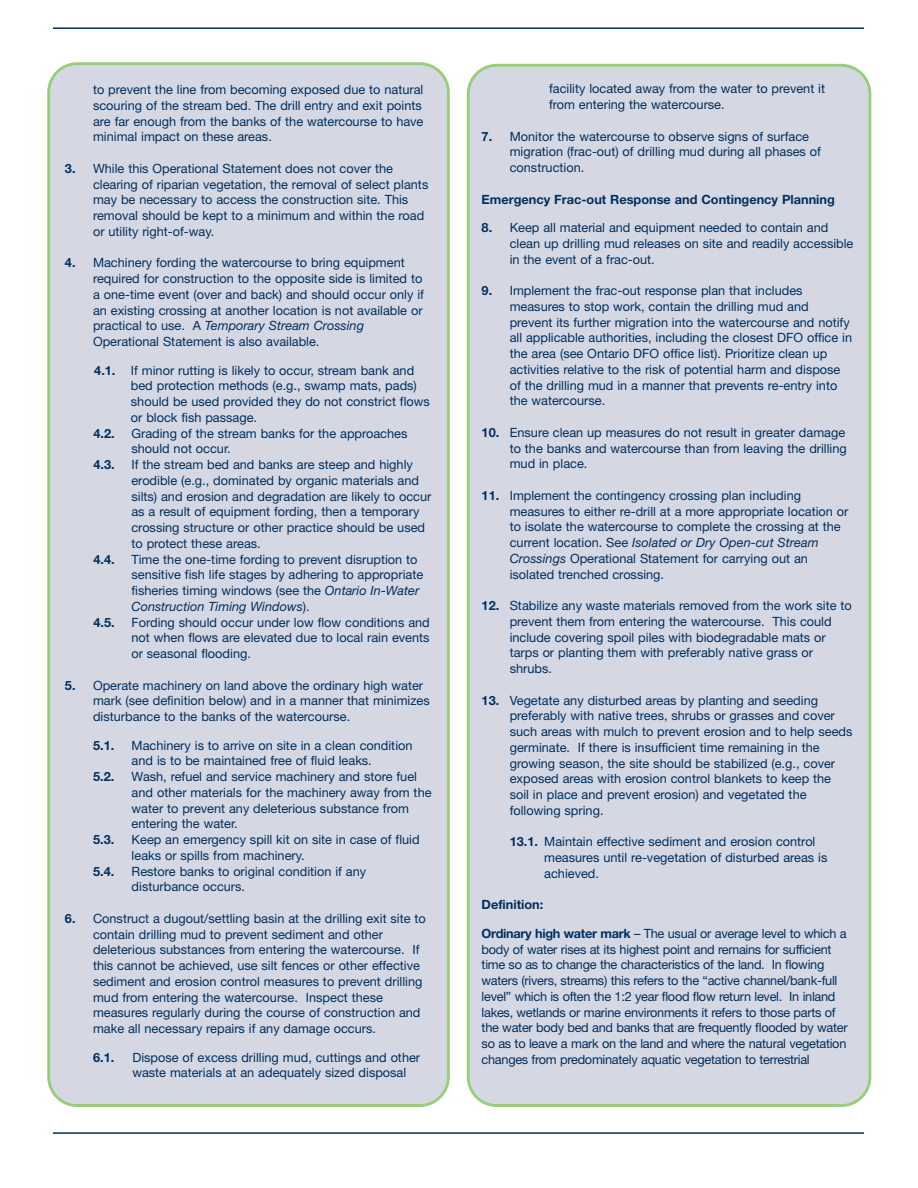
<style>
.page{position:relative;width:918px;height:1188px;background:#fff}
.page>*{position:absolute;margin:0;border:0;box-sizing:border-box;transform-origin:0 0}
.t1{font:12.75px/15.8px "Helvetica Neue";color:#002f5f}
.t2{font:12.75px/15.8px "Helvetica Neue";letter-spacing:-.02em;color:#002f5f}
.t3{font:700 12.75px "Helvetica Neue";color:#002f5f}
.s1{font-weight:700}
.s2{font-style:italic}
</style>
<div class="page">
<div style="left:467px;top:64px;width:404px;height:1043px;background:#d5d8e3"></div>
<hr style="left:53px;top:27px;width:811px;height:2px;background:#002f5f">
<div style="left:47px;top:62px;width:403px;height:1045px;background:#d5d8e3"></div>
<hr style="left:53px;top:1132px;width:811px;height:2px;background:#002f5f">
<p class="t1" style="left:93px;top:83px;width:332px">to prevent the line from becoming exposed due to natural scouring of the stream bed. The drill entry and exit points are far enough from the banks of the watercourse to have minimal impact on these areas.</p>
<p class="t1" style="left:93px;top:162px;width:337px;text-indent:-28px"><span class="s1">3.</span> While this Operational Statement does not cover the clearing of riparian vegetation, the removal of select plants may be necessary to access the construction site. This removal should be kept to a minimum and within the road or utility right-of-way.</p>
<p class="t1" style="left:93px;top:256px;width:332px;text-indent:-28px"><span class="s1">4.</span> Machinery fording the watercourse to bring equipment required for construction to the opposite side is limited to a one-time event (over and back) and should occur only if an existing crossing at another location is not available or practical to use. A <span class="s2">Temporary Stream Crossing </span>Operational Statement is also available.</p>
<p class="t1" style="left:131px;top:363px;width:301px;text-indent:-37px"><span class="s1">4.1.</span> If minor rutting is likely to occur, stream bank and bed protection methods (e.g., swamp mats, pads) should be used provided they do not constrict flows or block fish passage.</p>
<p class="t3" style="left:93px;top:429px;width:23px">4.2.</p>
<p class="t1" style="left:131px;top:426px;width:277px">Grading of the stream banks for the approaches should not occur.</p>
<p class="t3" style="left:93px;top:460px;width:23px">4.3.</p>
<p class="t1" style="left:131px;top:458px;width:301px">If the stream bed and banks are steep and highly erodible (e.g., dominated by organic materials and silts) and erosion and degradation are likely to occur as a result of equipment fording, then a temporary crossing structure or other practice should be used to protect these areas.</p>
<p class="t3" style="left:93px;top:555px;width:23px">4.4.</p>
<p class="t1" style="left:131px;top:552px;width:293px">Time the one-time fording to prevent disruption to sensitive fish life stages by adhering to appropriate fisheries timing windows (see the <span class="s2">Ontario In-Water Construction Timing Windows</span>).</p>
<p class="t3" style="left:93px;top:618px;width:23px">4.5.</p>
<p class="t1" style="left:131px;top:615px;width:300px;text-align:justify">Fording should occur under low flow conditions and not when flows are elevated due to local rain events or seasonal flooding.</p>
<p class="t1" style="left:93px;top:678px;width:338px;text-indent:-28px"><span class="s1">5.</span> Operate machinery on land above the ordinary high water mark (see definition below) and in a manner that minimizes disturbance to the banks of the watercourse.</p>
<p class="t3" style="left:93px;top:741px;width:23px">5.1.</p>
<p class="t1" style="left:132px;top:738px;width:282px">Machinery is to arrive on site in a clean condition and is to be maintained free of fluid leaks.</p>
<p class="t3" style="left:93px;top:772px;width:23px">5.2.</p>
<p class="t1" style="left:132px;top:770px;width:301px">Wash, refuel and service machinery and store fuel and other materials for the machinery away from the water to prevent any deleterious substance from entering the water.</p>
<p class="t3" style="left:93px;top:835px;width:23px">5.3.</p>
<p class="t1" style="left:132px;top:833px;width:290px">Keep an emergency spill kit on site in case of fluid leaks or spills from machinery.</p>
<p class="t3" style="left:93px;top:867px;width:23px">5.4.</p>
<p class="t1" style="left:132px;top:864px;width:236px">Restore banks to original condition if any disturbance occurs.</p>
<p class="t1" style="left:93px;top:912px;width:334px;text-indent:-28px"><span class="s1">6.</span> Construct a dugout/settling basin at the drilling exit site to contain drilling mud to prevent sediment and other deleterious substances from entering the watercourse. If this cannot be achieved, use silt fences or other effective sediment and erosion control measures to prevent drilling mud from entering the watercourse. Inspect these measures regularly during the course of construction and make all necessary repairs if any damage occurs.</p>
<p class="t3" style="left:93px;top:1053px;width:23px">6.1.</p>
<p class="t1" style="left:132px;top:1050px;width:289px">Dispose of excess drilling mud, cuttings and other waste materials at an adequately sized disposal</p>
<p class="t1" style="left:549px;top:82px;width:278px">facility located away from the water to prevent it from entering the watercourse.</p>
<p class="t1" style="left:510px;top:130px;width:313px;text-indent:-28px"><span class="s1">7.</span> Monitor the watercourse to observe signs of surface migration (frac-out) of drilling mud during all phases of construction.</p>
<p class="t3" style="left:482px;top:195px;width:355px">Emergency Frac-out Response and Contingency Planning</p>
<p class="t1" style="left:510px;top:221px;width:345px;text-indent:-28px"><span class="s1">8.</span> Keep all material and equipment needed to contain and clean up drilling mud releases on site and readily accessible in the event of a frac-out.</p>
<p class="t1" style="left:510px;top:284px;width:344px;text-indent:-28px"><span class="s1">9.</span> Implement the frac-out response plan that includes measures to stop work, contain the drilling mud and prevent its further migration into the watercourse and notify all applicable authorities, including the closest DFO office in the area (see Ontario DFO office list). Prioritize clean up activities relative to the risk of potential harm and dispose of the drilling mud in a manner that prevents re-entry into the watercourse.</p>
<p class="t1" style="left:510px;top:426px;width:339px;text-indent:-28px"><span class="s1">10.</span> Ensure clean up measures do not result in greater damage to the banks and watercourse than from leaving the drilling mud in place.</p>
<p class="t1" style="left:510px;top:489px;width:340px;text-indent:-28px"><span class="s1">11.</span> Implement the contingency crossing plan including measures to either re-drill at a more appropriate location or to isolate the watercourse to complete the crossing at the current location. See <span class="s2">Isolated or Dry Open-cut Stream Crossings</span> Operational Statement for carrying out an isolated trenched crossing.</p>
<p class="t1" style="left:510px;top:599px;width:344px;text-indent:-28px"><span class="s1">12.</span> Stabilize any waste materials removed from the work site to prevent them from entering the watercourse. This could include covering spoil piles with biodegradable mats or tarps or planting them with preferably native grass or shrubs.</p>
<p class="t1" style="left:510px;top:694px;width:344px;text-indent:-28px"><span class="s1">13.</span> Vegetate any disturbed areas by planting and seeding preferably with native trees, shrubs or grasses and cover such areas with mulch to prevent erosion and to help seeds germinate. If there is insufficient time remaining in the growing season, the site should be stabilized (e.g., cover exposed areas with erosion control blankets to keep the soil in place and prevent erosion) and vegetated the following spring.</p>
<p class="t1" style="left:544px;top:835px;width:285px;text-indent:-34px"><span class="s1">13.1.</span> Maintain effective sediment and erosion control measures until re-vegetation of disturbed areas is achieved.</p>
<p class="t3" style="left:482px;top:900px;width:63px">Definition:</p>
<p class="t2" style="left:482px;top:927px;width:368px"><span class="s1">Ordinary high water mark</span> – The usual or average level to which a body of water rises at its highest point and remains for sufficient time so as to change the characteristics of the land. In flowing waters (rivers, streams) this refers to the “active channel/bank-full level” which is often the 1:2 year flood flow return level. In inland lakes, wetlands or marine environments it refers to those parts of the water body bed and banks that are frequently flooded by water so as to leave a mark on the land and where the natural vegetation changes from predominately aquatic vegetation to terrestrial</p>
</div>
